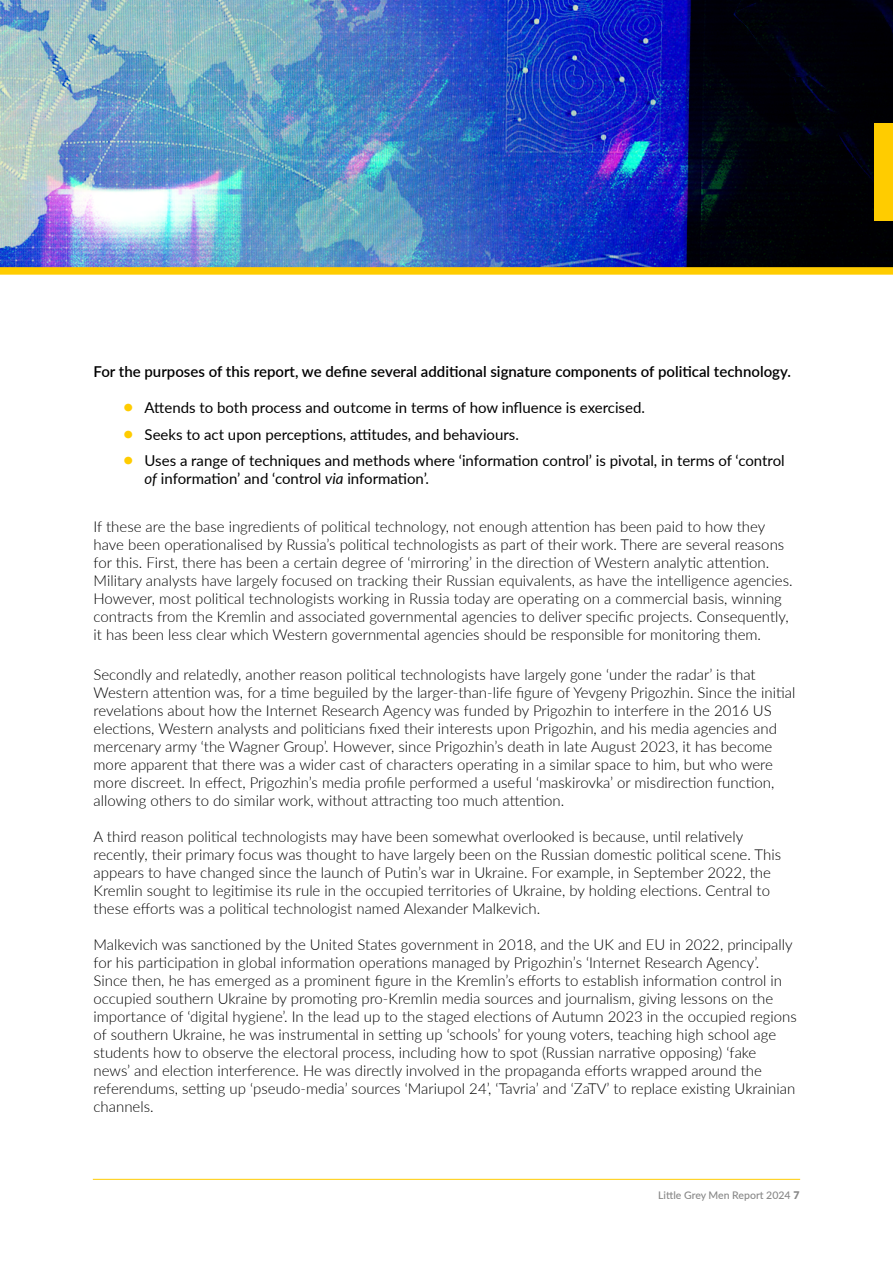
<style>
.page{position:relative;width:893px;height:1263px;background:#fff}
.page>*{position:absolute;margin:0;border:0;box-sizing:border-box;transform-origin:0 0}
.t1{font:300 15px/18px "Lato";color:#000}
.t2{font:15px/18px "Lato";color:#000}
.t3{font:600 15px "Lato";color:#000}
.t4{font:500 10.5px "Lato";color:#878787}
.s1{font-weight:700;font-size:18px;color:#fc0}
.s2{font-style:italic}
.s3{font-weight:900}
</style>
<div class="page">
<hr style="left:93px;top:1179px;width:707px;height:1px;background:#fc0">
<img style="left:0;top:0;width:893px;height:267px">
<div style="left:0;top:267px;width:893px;height:8px;background:#fc0"></div>
<div style="left:874px;top:124px;width:19px;height:97px;background:#fc0"></div>
<p class="t3" style="left:94px;top:361px;width:699px">For the purposes of this report, we define several additional signature components of political technology.</p>
<p class="t2" style="left:123px;top:398px;width:523px"><span class="s1">•</span> Attends to both process and outcome in terms of how influence is exercised.</p>
<p class="t2" style="left:123px;top:424px;width:397px"><span class="s1">•</span> Seeks to act upon perceptions, attitudes, and behaviours.</p>
<p class="t2" style="left:145px;top:451px;width:642px;text-indent:-21px"><span class="s1">•</span> Uses a range of techniques and methods where ‘information control’ is pivotal, in terms of ‘control <span class="s2">of</span> information’ and ‘control <span class="s2">via</span> information’.</p>
<p class="t1" style="left:94px;top:517px;width:701px">If these are the base ingredients of political technology, not enough attention has been paid to how they have been operationalised by Russia’s political technologists as part of their work. There are several reasons for this. First, there has been a certain degree of ‘mirroring’ in the direction of Western analytic attention.<br>Military analysts have largely focused on tracking their Russian equivalents, as have the intelligence agencies.<br>However, most political technologists working in Russia today are operating on a commercial basis, winning contracts from the Kremlin and associated governmental agencies to deliver specific projects. Consequently, it has been less clear which Western governmental agencies should be responsible for monitoring them.</p>
<p class="t1" style="left:94px;top:665px;width:703px">Secondly and relatedly, another reason political technologists have largely gone ‘under the radar’ is that Western attention was, for a time beguiled by the larger-than-life figure of Yevgeny Prigozhin. Since the initial revelations about how the Internet Research Agency was funded by Prigozhin to interfere in the 2016 US elections, Western analysts and politicians fixed their interests upon Prigozhin, and his media agencies and mercenary army ‘the Wagner Group’. However, since Prigozhin’s death in late August 2023, it has become more apparent that there was a wider cast of characters operating in a similar space to him, but who were more discreet. In effect, Prigozhin’s media profile performed a useful ‘maskirovka’ or misdirection function, allowing others to do similar work, without attracting too much attention.</p>
<p class="t1" style="left:94px;top:827px;width:689px">A third reason political technologists may have been somewhat overlooked is because, until relatively recently, their primary focus was thought to have largely been on the Russian domestic political scene. This appears to have changed since the launch of Putin’s war in Ukraine. For example, in September 2022, the Kremlin sought to legitimise its rule in the occupied territories of Ukraine, by holding elections. Central to these efforts was a political technologist named Alexander Malkevich.</p>
<p class="t1" style="left:94px;top:935px;width:705px">Malkevich was sanctioned by the United States government in 2018, and the UK and EU in 2022, principally for his participation in global information operations managed by Prigozhin’s ‘Internet Research Agency’.<br>Since then, he has emerged as a prominent figure in the Kremlin’s efforts to establish information control in occupied southern Ukraine by promoting pro-Kremlin media sources and journalism, giving lessons on the importance of ‘digital hygiene’. In the lead up to the staged elections of Autumn 2023 in the occupied regions of southern Ukraine, he was instrumental in setting up ‘schools’ for young voters, teaching high school age students how to observe the electoral process, including how to spot (Russian narrative opposing) ‘fake news’ and election interference. He was directly involved in the propaganda efforts wrapped around the referendums, setting up ‘pseudo-media’ sources ‘Mariupol 24’, ‘Tavria’ and ‘ZaTV’ to replace existing Ukrainian channels.</p>
<p class="t4" style="left:658px;top:1188px;width:143px">Little Grey Men Report 2024 <span class="s3">7</span></p>
</div>
